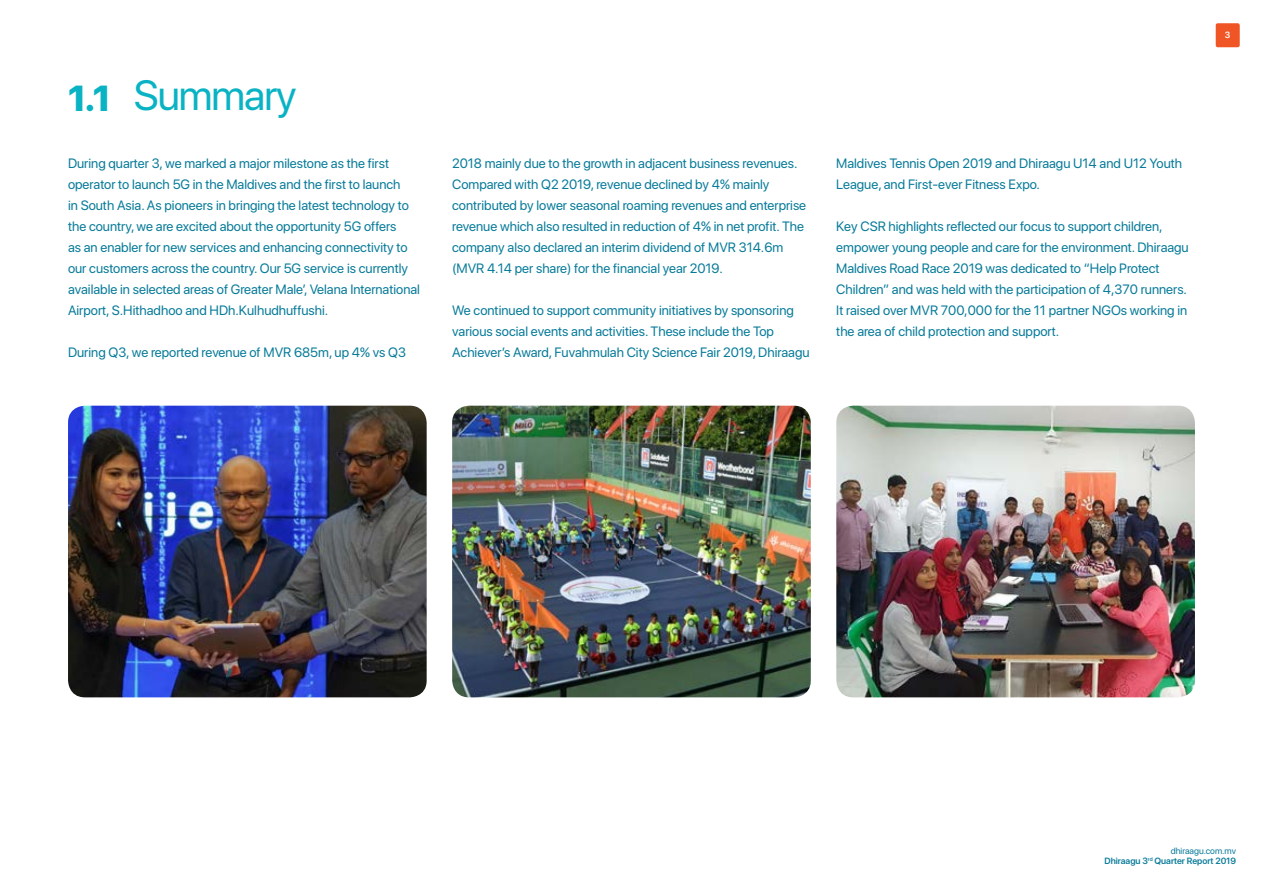
<style>
.page{position:relative;width:1263px;height:893px;background:#fff}
.page>*{position:absolute;margin:0;border:0;box-sizing:border-box;transform-origin:0 0}
.t1{font:42px "SF Pro Display";letter-spacing:-.025em;color:#0ab3c4}
.t2{font:13.5px/21px "SF Pro Display";color:#087b99}
.t3{font:600 9px/10.8px "SF Pro Display";color:#087b99;text-align:right}
.t4{font:600 9px "SF Pro Display";color:#fff}
.s1{font-weight:800;font-size:36px}
.s2{font-weight:400}
</style>
<div class="page">
<div style="left:1216px;top:23px;width:24px;height:24px;background:#f05625;border-radius:2px"></div>
<img style="left:452px;top:406px;width:359px;height:291px">
<img style="left:836px;top:406px;width:359px;height:291px">
<img style="left:68px;top:406px;width:359px;height:291px">
<h1 class="t1" style="left:68px;top:63px;width:230px"><span class="s1">1.1</span> Summary</h1>
<p class="t2" style="left:68px;top:152px;width:353px">During quarter 3, we marked a major milestone as the first operator to launch 5G in the Maldives and the first to launch<br>in South Asia. As pioneers in bringing the latest technology to the country, we are excited about the opportunity 5G offers<br>as an enabler for new services and enhancing connectivity to our customers across the country. Our 5G service is currently available in selected areas of Greater Male’, Velana International Airport, S.Hithadhoo and HDh.Kulhudhuffushi.</p>
<p class="t2" style="left:68px;top:341px;width:340px">During Q3, we reported revenue of MVR 685m, up 4% vs Q3</p>
<p class="t2" style="left:452px;top:152px;width:355px">2018 mainly due to the growth in adjacent business revenues.<br>Compared with Q2 2019, revenue declined by 4% mainly contributed by lower seasonal roaming revenues and enterprise revenue which also resulted in reduction of 4% in net profit. The company also declared an interim dividend of MVR 314.6m (MVR 4.14 per share) for the financial year 2019.</p>
<p class="t2" style="left:452px;top:299px;width:359px">We continued to support community initiatives by sponsoring various social events and activities. These include the Top<br>Achiever’s Award, Fuvahmulah City Science Fair 2019, Dhiraagu</p>
<p class="t2" style="left:836px;top:152px;width:347px">Maldives Tennis Open 2019 and Dhiraagu U14 and U12 Youth<br>League, and First-ever Fitness Expo.</p>
<p class="t2" style="left:836px;top:215px;width:354px">Key CSR highlights reflected our focus to support children, empower young people and care for the environment. Dhiraagu Maldives Road Race 2019 was dedicated to “Help Protect Children” and was held with the participation of 4,370 runners.<br>It raised over MVR 700,000 for the 11 partner NGOs working in the area of child protection and support.</p>
<p class="t4" style="left:1225px;top:29px;width:7px">3</p>
<p class="t3" style="left:1104px;top:845px;width:133px"><span class="s2">dhiraagu.com.mv<br></span>Dhiraagu 3<sup>rd</sup> Quarter Report 2019</p>
</div>
